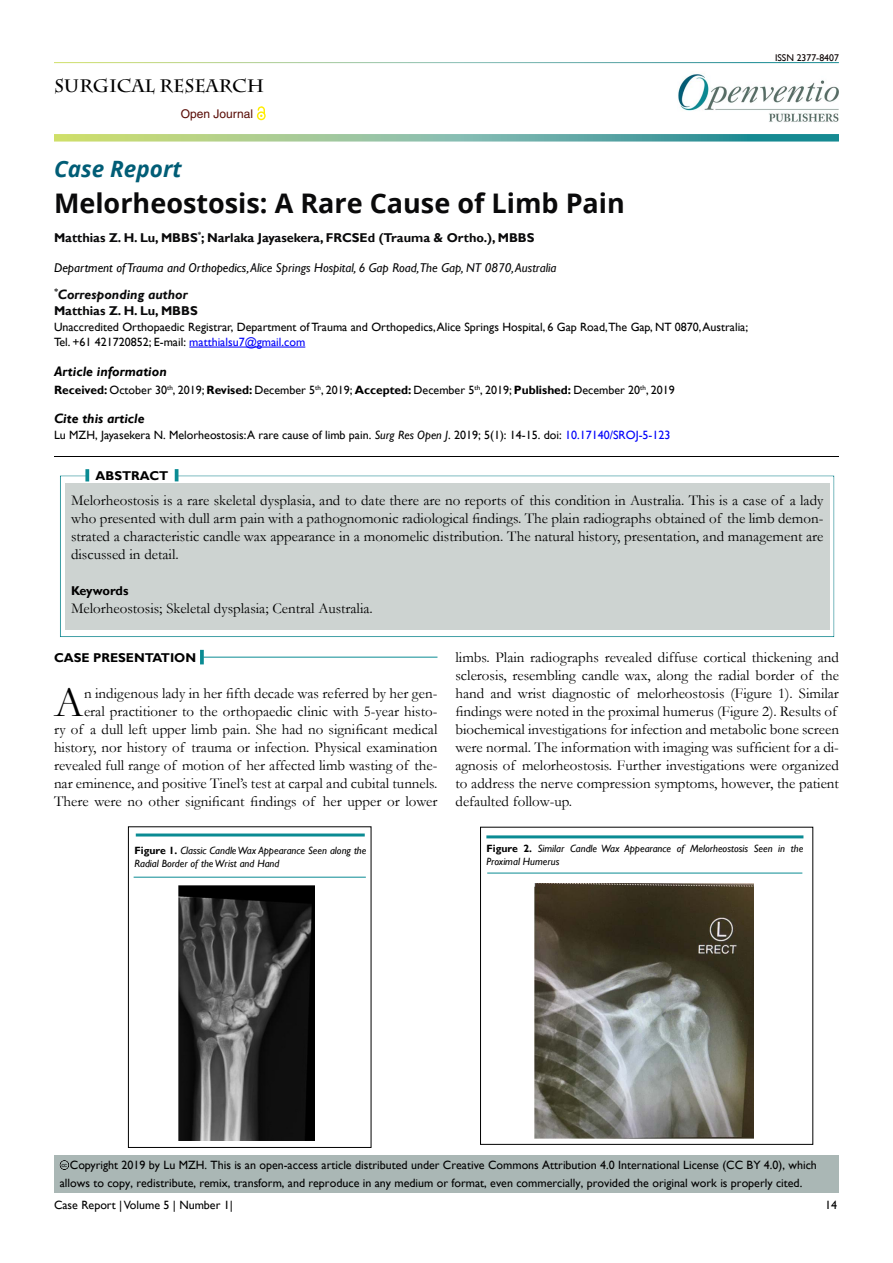
<style>
.page{position:relative;width:893px;height:1263px;background:#fff}
.page>*{position:absolute;margin:0;border:0;box-sizing:border-box;transform-origin:0 0}
.t1{font:43.8px "Garamond";color:#000}
.t2{font:700 27px "Open Sans";color:#0a0a0b}
.t3{font:italic 700 22.5px "Open Sans";color:#015d76}
.t4{font:700 18px "Charlemagne Std";color:#000}
.t5{font:15px/18px "Garamond";color:#000;text-align:justify}
.t6{font:italic 700 13.5px "Gill Sans";color:#0a0a0b}
.t7{font:italic 700 13.5px "Gill Sans";color:#000101}
.t8{font:italic 700 13.5px "Gill Sans";color:#000}
.t9{font:italic 12.75px "Gill Sans";color:#0a0a0b}
.t10{font:700 12.75px "Gill Sans";color:#0a0a0b}
.t11{font:700 12.75px "Gill Sans";color:#000}
.t12{font:12px/15.5px "Gill Sans";color:#000}
.t13{font:12px "Gill Sans";color:#000101}
.t14{font:12px "Helvetica LT Std";color:#580b05}
.t15{font:italic 10.5px/12.6px "Gill Sans";color:#000}
.t16{font:9.75px "Gill Sans";color:#0a0000}
.t17{font:5.7px "Arial";color:#000}
.s1{color:#000}
.s2{color:#0000fa}
.s3{font-weight:700}
.s4{font-style:italic}
.s5{font-weight:700;font-style:normal}
</style>
<div class="page">
<svg style="left:257px;top:111px;width:9px;height:9px"></svg>
<svg style="left:258px;top:106px;width:7px;height:13px"></svg>
<img style="left:678px;top:74px;width:161px;height:48px">
<svg style="left:54px;top:134px;width:785px;height:8px;background:#83bb9d"></svg>
<hr style="left:189px;top:347px;width:116px;height:1px;background:#0000fa">
<div style="left:48px;top:465px;width:799px;height:172px;background:#f9f2f3;opacity:.75"></div>
<svg style="left:85px;top:469px;width:4px;height:12px"></svg>
<svg style="left:175px;top:469px;width:3px;height:12px"></svg>
<div style="left:41px;top:446px;width:810px;height:13px;background:#f9f2f3;opacity:.75"></div>
<div style="left:54px;top:1155px;width:785px;height:38px;background:#aab7b5"></div>
<div style="left:47px;top:1147px;width:37px;height:24px;background:#f9f2f3;opacity:.75"></div>
<div style="left:128px;top:826px;width:243px;height:322px;border:1px solid #000"></div>
<hr style="left:136px;top:833px;width:229px;height:3px;background:#0a8b93">
<img style="left:178px;top:886px;width:137px;height:255px">
<hr style="left:134px;top:877px;width:232px;height:1px;background:#0a8b93">
<hr style="left:486px;top:835px;width:317px;height:3px;background:#0a8b93">
<img style="left:535px;top:883px;width:219px;height:255px">
<hr style="left:487px;top:873px;width:315px;height:1px;background:#0a8b93">
<hr style="left:203px;top:657px;width:234px;height:1px;background:#0a8b93">
<svg style="left:200px;top:650px;width:4px;height:14px"></svg>
<p class="t4" style="left:54px;top:75px;width:212px">SURGICAL RESEARCH</p>
<p class="t14" style="left:181px;top:107px;width:74px">Open Journal</p>
<h3 class="t3" style="left:54px;top:153px;width:129px">Case Report</h3>
<h2 class="t2" style="left:54px;top:184px;width:572px">Melorheostosis: A Rare Cause of Limb Pain</h2>
<p class="t10" style="left:54px;top:230px;width:482px">Matthias Z. H. Lu, MBBS<sup>*</sup>; Narlaka Jayasekera, FRCSEd (Trauma &amp; Ortho.), MBBS</p>
<p class="t9" style="left:54px;top:260px;width:504px"><span class="s1">Department of Trauma and Orthopedics,</span> Alice Springs Hospital, 6 Gap Road,The Gap, NT 0870, Australia</p>
<p class="t6" style="left:54px;top:286px;width:135px"><sup>*</sup>Corresponding author</p>
<p class="t10" style="left:54px;top:303px;width:145px">Matthias Z. H. Lu, MBBS</p>
<p class="t12" style="left:54px;top:319px;width:696px">Unaccredited Orthopaedic Registrar, Department of Trauma and Orthopedics, Alice Springs Hospital, 6 Gap Road,The Gap, NT 0870, Australia;<br>Tel. +61 421720852; E-mail: <span class="s2">matthialsu7@gmail.com</span></p>
<p class="t7" style="left:54px;top:364px;width:114px">Article information</p>
<p class="t13" style="left:54px;top:383px;width:622px"><span class="s3">Received:</span> October 30<sup>th</sup>, 2019; <span class="s3">Revised:</span> December 5<sup>th</sup>, 2019; <span class="s3">Accepted:</span> December 5<sup>th</sup>, 2019; <span class="s3">Published:</span> December 20<sup>th</sup>, 2019</p>
<p class="t8" style="left:54px;top:411px;width:92px">Cite this article</p>
<p class="t12" style="left:54px;top:427px;width:618px">Lu MZH, Jayasekera N. Melorheostosis: A rare cause of limb pain. <span class="s4">Surg Res Open J</span>. 2019; 5(1): 14-15. doi: <span class="s2">10.17140/SROJ-5-123</span></p>
<p class="t11" style="left:96px;top:468px;width:74px">ABSTRACT</p>
<p class="t16" style="left:775px;top:52px;width:65px">ISSN 2377-8407</p>
<p class="t5" style="left:71px;top:491px;width:754px">Melorheostosis is a rare skeletal dysplasia, and to date there are no reports of this condition in Australia. This is a case of a lady who presented with dull arm pain with a pathognomonic radiological findings. The plain radiographs obtained of the limb demon&shy;strated a characteristic candle wax appearance in a monomelic distribution. The natural history, presentation, and management are discussed in detail.</p>
<p class="t11" style="left:71px;top:583px;width:59px">Keywords</p>
<p class="t5" style="left:71px;top:599px;width:303px">Melorheostosis; Skeletal dysplasia; Central Australia.</p>
<p class="t11" style="left:54px;top:650px;width:144px">CASE PRESENTATION</p>
<h1 class="t1" style="left:54px;top:673px;width:31px">A</h1>
<p class="t5" style="left:455px;top:648px;width:385px;text-align:left">limbs. Plain radiographs revealed diffuse cortical thickening and sclerosis, resembling candle wax, along the radial border of the hand and wrist diagnostic of melorheostosis (Figure 1). Similar findings were noted in the proximal humerus (Figure 2). Results of biochemical investigations for infection and metabolic bone screen were normal. The information with imaging was sufficient for a di&shy;agnosis of melorheostosis. Further investigations were organized to address the nerve compression symptoms, however, the patient defaulted follow-up.</p>
<p class="t5" style="left:54px;top:684px;width:385px;text-align:right">n indigenous lady in her fifth decade was referred by her gen-<br>eral practitioner to the orthopaedic clinic with 5-year histo-<br>ry of a dull left upper limb pain. She had no significant medical history, nor history of trauma or infection. Physical examination revealed full range of motion of her affected limb wasting of the&shy;nar eminence, and positive Tinel’s test at carpal and cubital tunnels.<br>There were no other significant findings of her upper or lower</p>
<p class="t15" style="left:135px;top:844px;width:233px"><span class="s5">Figure 1.</span> Classic Candle Wax Appearance Seen along the<br>Radial Border of the Wrist and Hand</p>
<p class="t15" style="left:487px;top:842px;width:318px"><span class="s5">Figure 2.</span> Similar Candle Wax Appearance of Melorheostosis Seen in the<br>Proximal Humerus</p>
<p class="t12" style="left:60px;top:1156px;width:759px;line-height:18px;text-indent:10px">Copyright 2019 by Lu MZH. This is an open-access article distributed under Creative Commons Attribution 4.0 International License (CC BY 4.0), which allows to copy, redistribute, remix, transform, and reproduce in any medium or format, even commercially, provided the original work is properly cited.</p>
<p class="t12" style="left:54px;top:1197px;width:180px">Case Report | Volume 5 | Number 1|</p>
<p class="t12" style="left:825px;top:1197px;width:13px">14</p>
<p class="t17" style="left:61px;top:1161px;width:7px">cc</p>
</div>
